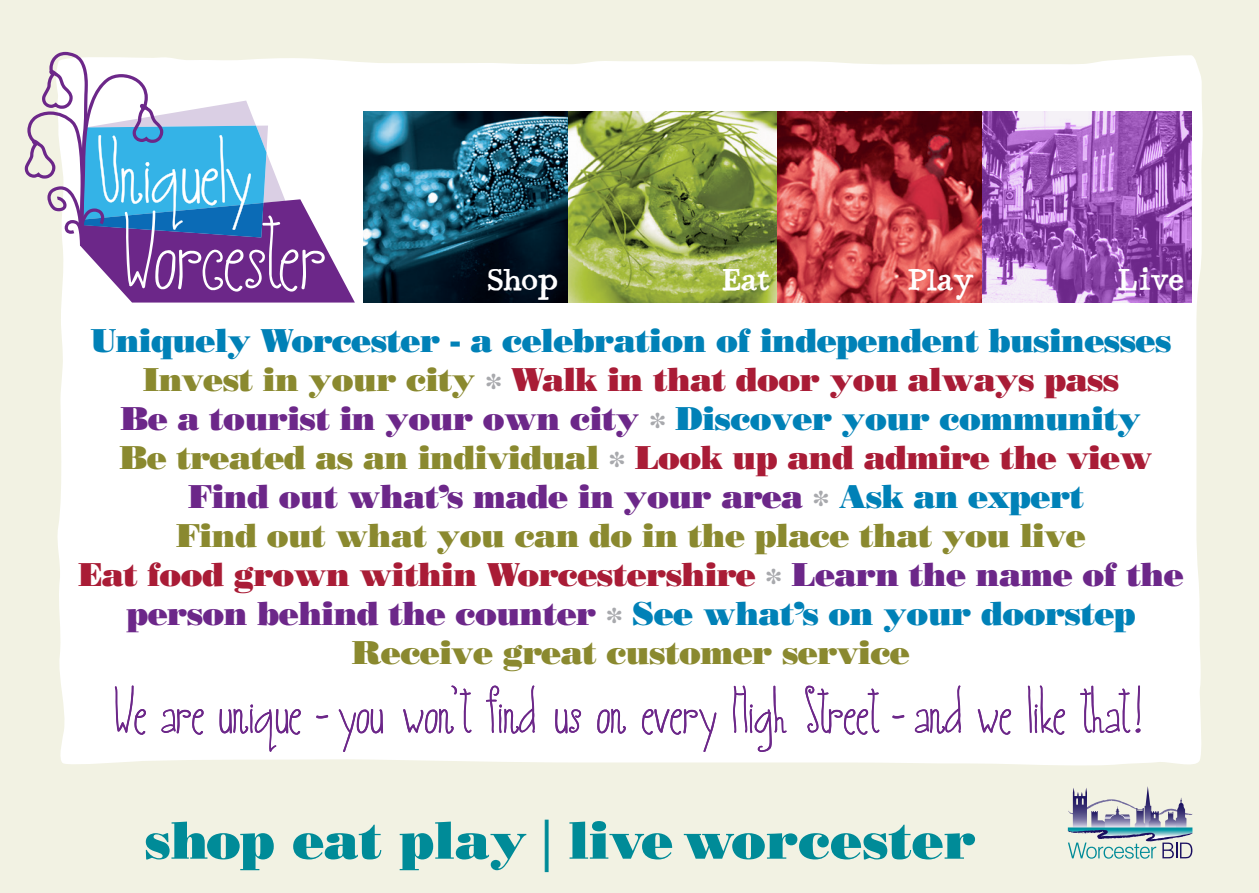
<style>
.page{position:relative;width:1259px;height:893px;background:#f2f2e3}
.page>*{position:absolute;margin:0;border:0;box-sizing:border-box;transform-origin:0 0}
.t1{font:52.5px "Bodoni Std Poster";color:#008b98}
.t2{font:33px/39px "Bodoni Poster";letter-spacing:-.02em;color:#0081b7;text-align:center}
.t3{font:30px "Bodoni Hand";color:#fff}
.s1{color:#8a892f}
.s2{color:#a8a9ad}
.s3{color:#a91c36}
.s4{color:#6c2789}
</style>
<div class="page">
<div style="left:57px;top:55px;width:1146px;height:711px;background:#fff"></div>
<svg style="left:25px;top:52px;width:330px;height:251px;background:#b0b7d7"></svg>
<svg style="left:1160px;top:809px;width:32px;height:6px"></svg>
<svg style="left:1068px;top:799px;width:67px;height:16px"></svg>
<img style="left:1144px;top:786px;width:7px;height:37px">
<img style="left:1073px;top:788px;width:14px;height:35px">
<img style="left:1091px;top:811px;width:13px;height:12px">
<img style="left:1104px;top:806px;width:26px;height:17px">
<img style="left:1148px;top:811px;width:12px;height:12px">
<img style="left:1175px;top:797px;width:11px;height:26px">
<img style="left:1134px;top:808px;width:11px;height:15px">
<img style="left:1165px;top:812px;width:11px;height:11px">
<svg style="left:1067px;top:823px;width:125px;height:36px"></svg>
<img style="left:363px;top:111px;width:619px;height:192px">
<svg style="left:982px;top:111px;width:209px;height:192px;background:#a366bd"></svg>
<svg style="left:115px;top:685px;width:31px;height:50px;background:#dfd0e5"></svg>
<svg style="left:161px;top:709px;width:43px;height:26px"></svg>
<svg style="left:219px;top:704px;width:82px;height:48px;background:#e2d4e7"></svg>
<svg style="left:316px;top:715px;width:12px;height:3px"></svg>
<svg style="left:339px;top:709px;width:44px;height:43px;background:#dfd1e5"></svg>
<svg style="left:403px;top:685px;width:68px;height:49px;background:#e7dbeb"></svg>
<svg style="left:486px;top:685px;width:49px;height:49px;background:#decfe4"></svg>
<svg style="left:555px;top:709px;width:26px;height:24px"></svg>
<svg style="left:597px;top:709px;width:29px;height:25px"></svg>
<svg style="left:642px;top:709px;width:74px;height:43px;background:#e4d8e9"></svg>
<svg style="left:733px;top:686px;width:53px;height:66px;background:#e4d7e9"></svg>
<svg style="left:805px;top:686px;width:74px;height:49px;background:#e1d3e7"></svg>
<svg style="left:892px;top:715px;width:12px;height:3px"></svg>
<svg style="left:914px;top:685px;width:47px;height:49px;background:#e2d5e8"></svg>
<svg style="left:977px;top:709px;width:34px;height:26px"></svg>
<svg style="left:1027px;top:685px;width:38px;height:50px;background:#dfd0e5"></svg>
<svg style="left:1080px;top:685px;width:60px;height:48px;background:#e0d1e6"></svg>
<p class="t3" style="left:488px;top:266px;width:71px">Shop</p>
<p class="t3" style="left:722px;top:266px;width:49px">Eat</p>
<p class="t3" style="left:908px;top:267px;width:67px">Play</p>
<p class="t3" style="left:1117px;top:267px;width:67px">Live</p>
<p class="t2" style="left:79px;top:321px;width:1106px">Uniquely Worcester - a celebration of independent businesses <span class="s1">Invest in your city</span> <span class="s2">*</span> <span class="s3">Walk in that door you always pass<br></span><span class="s4">Be a tourist in your own city</span> <span class="s2">*</span> Discover your community<br><span class="s1">Be treated as an individual</span> <span class="s2">*</span> <span class="s3">Look up and admire the view </span><span class="s4">Find out what’s made in your area</span> <span class="s2">*</span> Ask an expert<br><span class="s1">Find out what you can do in the place that you live<br></span><span class="s3">Eat food grown within Worcestershire</span> <span class="s2">*</span> <span class="s4">Learn the name of the person behind the counter</span> <span class="s2">*</span> See what’s on your doorstep <span class="s1">Receive great customer service</span></p>
<h1 class="t1" style="left:145px;top:808px;width:833px">shop eat play | live worcester</h1>
</div>
